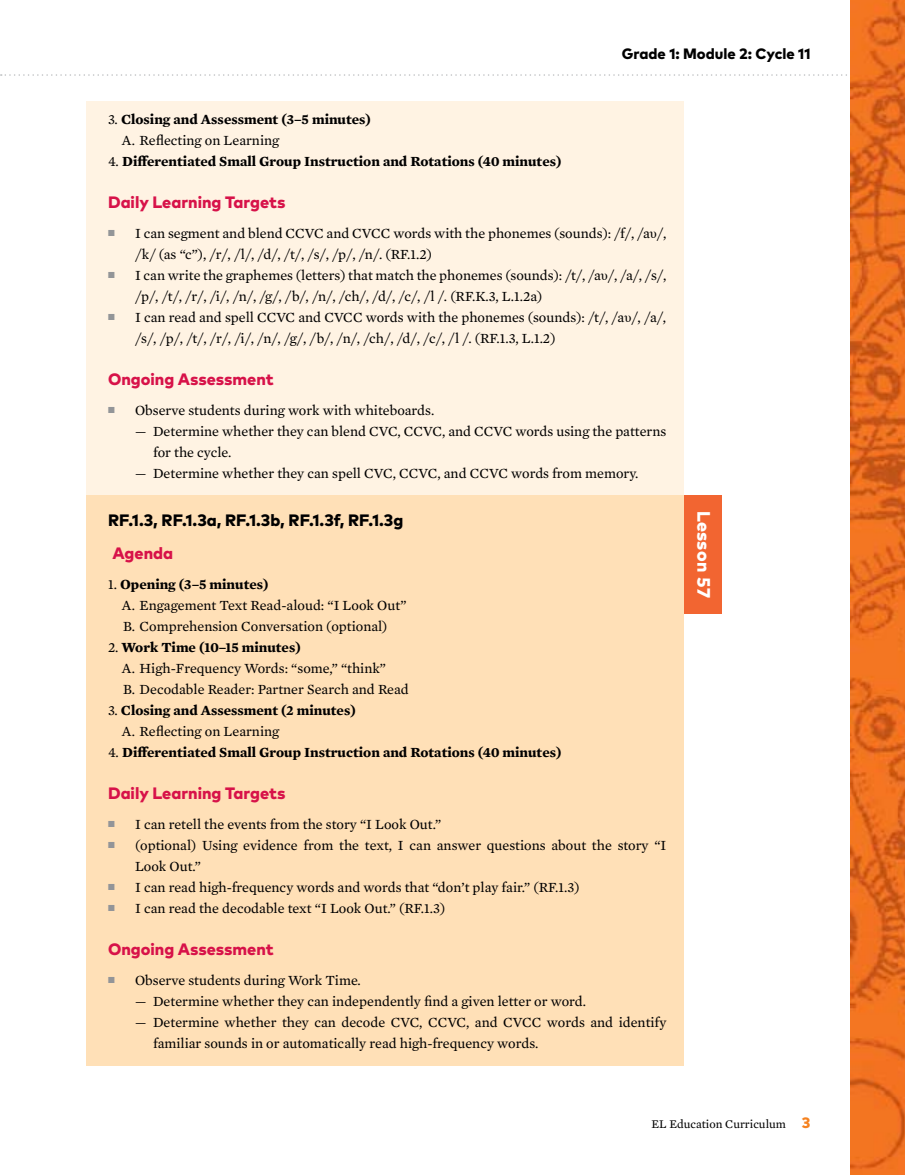
<style>
.page{position:relative;width:905px;height:1175px;background:#fff}
.page>*{position:absolute;margin:0;border:0;box-sizing:border-box;transform-origin:0 0}
.t1{font:800 18px "Mark Pro";letter-spacing:.015em;color:#fff}
.t2{font:800 16.5px "Mark Pro";color:#d71249}
.t3{font:800 16.5px "Mark Pro";color:#000}
.t4{font:800 15px "Mark Pro";color:#000}
.t5{font:14.25px/21px "Mercury Text G2";color:#000}
.t6{font:700 14.25px/21px "Mercury Text G2";color:#000}
.t7{font:12px "Mercury Text G2";color:#000}
.s1{font-weight:400}
.s2{font-family:"Times New Roman"}
.s3{font-weight:700}
.s4{font-family:"Mark Pro";font-weight:800;font-size:15px;color:#f58220}
</style>
<div class="page">
<svg style="left:1px;top:74px;width:846px;height:2px"></svg>
<img style="left:850px;top:0;width:54px;height:1174px">
<div style="left:86px;top:494px;width:598px;height:572px;background:#ffe0b7"></div>
<div style="left:86px;top:101px;width:598px;height:393px;background:#fff3e3"></div>
<div style="left:684px;top:494px;width:37px;height:119px;background:#f26531"></div>
<p class="t4" style="left:622px;top:42px;width:190px">Grade 1: Module 2: Cycle 11</p>
<p class="t6" style="left:122px;top:108px;width:251px;text-indent:-14px"><span class="s1">3.</span> Closing and Assessment (3–5 minutes)<br><span class="s1">A. Reflecting on Learning</span></p>
<p class="t6" style="left:108px;top:150px;width:455px"><span class="s1">4.</span> Differentiated Small Group Instruction and Rotations (40 minutes)</p>
<p class="t2" style="left:108px;top:189px;width:179px">Daily Learning Targets</p>
<p class="t5" style="left:135px;top:222px;width:533px;text-indent:-27px"><sup>■</sup> I can segment and blend CCVC and CVCC words with the phonemes (sounds): /f/, /a<span class="s2">υ</span>/, /k/ (as “c”), /r/, /l/, /d/, /t/, /s/, /p/, /n/. (RF.1.2)</p>
<p class="t5" style="left:135px;top:264px;width:532px;text-indent:-27px"><sup>■</sup> I can write the graphemes (letters) that match the phonemes (sounds): /t/, /a<span class="s2">υ</span>/, /a/, /s/, /p/, /t/, /r/, /i/, /n/, /g/, /b/, /n/, /ch/, /d/, /c/, /l /. (RF.K.3, L.1.2a)</p>
<p class="t5" style="left:135px;top:306px;width:532px;text-indent:-27px"><sup>■</sup> I can read and spell CCVC and CVCC words with the phonemes (sounds): /t/, /a<span class="s2">υ</span>/, /a/, /s/, /p/, /t/, /r/, /i/, /n/, /g/, /b/, /n/, /ch/, /d/, /c/, /l /. (RF.1.3, L.1.2)</p>
<p class="t2" style="left:108px;top:366px;width:167px">Ongoing Assessment</p>
<p class="t5" style="left:108px;top:399px;width:328px"><sup>■</sup> Observe students during work with whiteboards.</p>
<p class="t5" style="left:153px;top:420px;width:515px;text-indent:-18px">— Determine whether they can blend CVC, CCVC, and CCVC words using the patterns for the cycle.</p>
<p class="t5" style="left:135px;top:462px;width:505px">— Determine whether they can spell CVC, CCVC, and CCVC words from memory.</p>
<p class="t3" style="left:108px;top:507px;width:297px">RF.1.3, RF.1.3a, RF.1.3b, RF.1.3f, RF.1.3g</p>
<p class="t2" style="left:113px;top:540px;width:62px">Agenda</p>
<p class="t5" style="left:122px;top:573px;width:286px;text-indent:-14px">1. <span class="s3">Opening (3–5 minutes)<br></span>A. Engagement Text Read-aloud: “I Look Out”<br>B. Comprehension Conversation (optional)</p>
<p class="t5" style="left:122px;top:636px;width:288px;text-indent:-14px">2. <span class="s3">Work Time (10–15 minutes)<br></span>A. High-Frequency Words: “some,” “think”<br>B. Decodable Reader: Partner Search and Read</p>
<p class="t6" style="left:122px;top:699px;width:235px;text-indent:-14px"><span class="s1">3.</span> Closing and Assessment (2 minutes)<br><span class="s1">A. Reflecting on Learning</span></p>
<p class="t6" style="left:108px;top:741px;width:455px"><span class="s1">4.</span> Differentiated Small Group Instruction and Rotations (40 minutes)</p>
<p class="t2" style="left:108px;top:780px;width:179px">Daily Learning Targets</p>
<p class="t5" style="left:108px;top:813px;width:334px"><sup>■</sup> I can retell the events from the story “I Look Out.”</p>
<p class="t5" style="left:135px;top:834px;width:533px;text-indent:-27px"><sup>■</sup> (optional) Using evidence from the text, I can answer questions about the story “I<br>Look Out.”</p>
<p class="t5" style="left:108px;top:876px;width:473px"><sup>■</sup> I can read high-frequency words and words that “don’t play fair.” (RF.1.3)</p>
<p class="t5" style="left:108px;top:897px;width:339px"><sup>■</sup> I can read the decodable text “I Look Out.” (RF.1.3)</p>
<p class="t2" style="left:108px;top:936px;width:167px">Ongoing Assessment</p>
<p class="t5" style="left:108px;top:969px;width:254px"><sup>■</sup> Observe students during Work Time.</p>
<p class="t5" style="left:135px;top:990px;width:452px">— Determine whether they can independently find a given letter or word.</p>
<p class="t5" style="left:153px;top:1011px;width:514px;text-indent:-18px">— Determine whether they can decode CVC, CCVC, and CVCC words and identify familiar sounds in or automatically read high-frequency words.</p>
<p class="t1" style="left:717px;top:510px;width:88px;rotate:90deg">Lesson 57</p>
<p class="t7" style="left:651px;top:1115px;width:160px">EL Education Curriculum <span class="s4">3</span></p>
</div>
